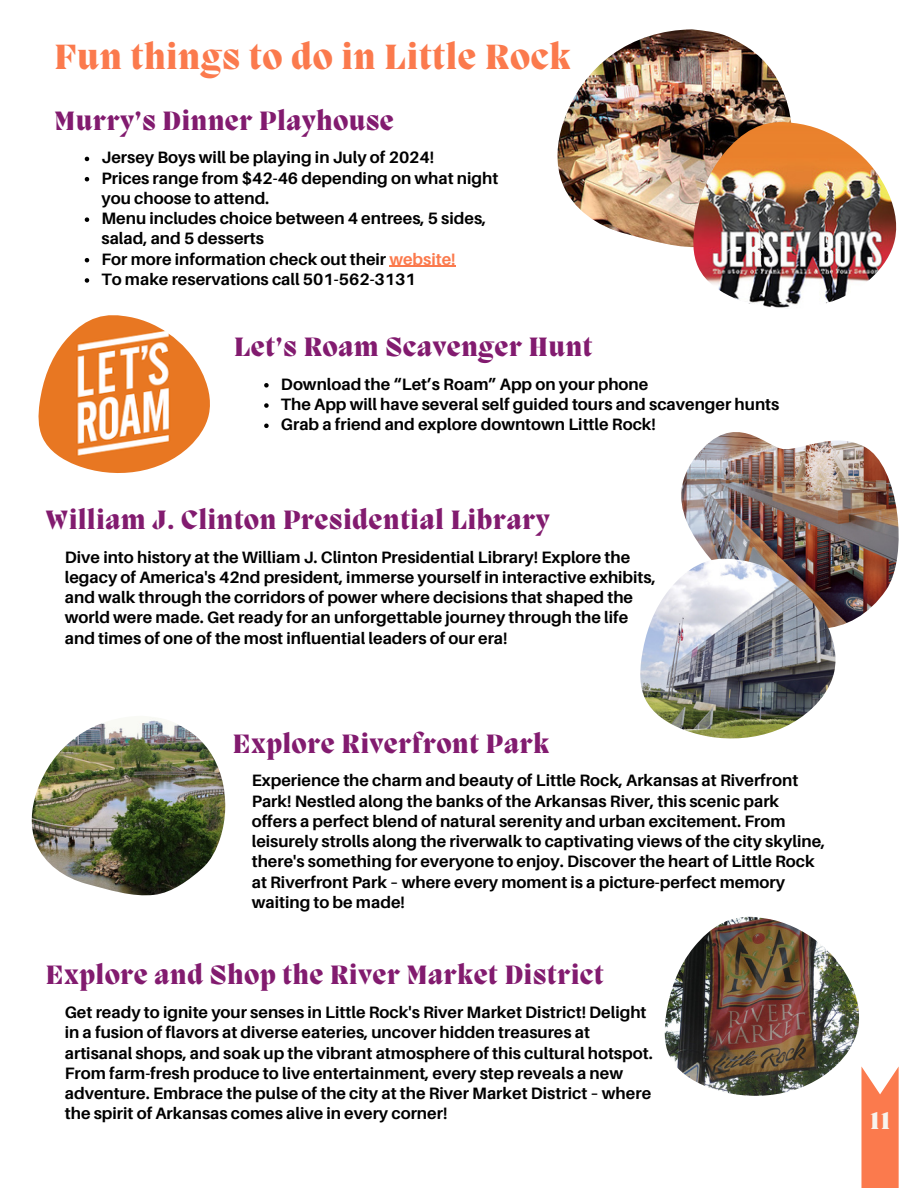
<style>
.page{position:relative;width:918px;height:1188px;background:#fff}
.page>*{position:absolute;margin:0;border:0;box-sizing:border-box;transform-origin:0 0}
.t1{font:800 36px "Migra";letter-spacing:.03em;color:#fb7a4d}
.t2{font:800 27.3px "Migra";letter-spacing:.03em;color:#821b6f}
.t3{font:800 24.75px "Migra";color:#f7f4ee}
.t4{font:700 16.5px/20.2px "Aileron";color:#000}
.s1{color:#fb7a4d}
</style>
<div class="page">
<img style="left:557px;top:29px;width:234px;height:218px">
<img style="left:693px;top:118px;width:203px;height:190px">
<img style="left:681px;top:432px;width:218px;height:194px">
<svg style="left:861px;top:1067px;width:38px;height:121px;background:#fb8b64"></svg>
<img style="left:39px;top:315px;width:171px;height:158px">
<img style="left:640px;top:559px;width:198px;height:180px">
<img style="left:31px;top:717px;width:195px;height:178px">
<svg style="left:85px;top:157px;width:4px;height:4px"></svg>
<svg style="left:85px;top:177px;width:4px;height:4px"></svg>
<svg style="left:85px;top:217px;width:4px;height:5px"></svg>
<svg style="left:85px;top:258px;width:4px;height:4px"></svg>
<hr style="left:389px;top:266px;width:67px;height:1px;background:#fb7a4d">
<svg style="left:85px;top:278px;width:4px;height:5px"></svg>
<svg style="left:264px;top:383px;width:5px;height:5px"></svg>
<svg style="left:264px;top:403px;width:5px;height:5px"></svg>
<svg style="left:264px;top:424px;width:5px;height:4px"></svg>
<img style="left:664px;top:917px;width:196px;height:179px">
<h1 class="t1" style="left:55px;top:40px;width:517px">Fun things to do in Little Rock</h1>
<h2 class="t2" style="left:55px;top:107px;width:340px">Murry’s Dinner Playhouse</h2>
<p class="t4" style="left:102px;top:147px;width:398px">Jersey Boys will be playing in July of 2024!<br>Prices range from $42-46 depending on what night you choose to attend.<br>Menu includes choice between 4 entrees, 5 sides, salad, and 5 desserts<br>For more information check out their <span class="s1">website!<br></span>To make reservations call 501-562-3131</p>
<h2 class="t2" style="left:234px;top:334px;width:360px">Let’s Roam Scavenger Hunt</h2>
<p class="t4" style="left:281px;top:374px;width:500px">Download the “Let’s Roam” App on your phone<br>The App will have several self guided tours and scavenger hunts<br>Grab a friend and explore downtown Little Rock!</p>
<h2 class="t2" style="left:46px;top:507px;width:505px">William J. Clinton Presidential Library</h2>
<p class="t4" style="left:65px;top:546px;width:592px">Dive into history at the William J. Clinton Presidential Library! Explore the legacy of America's 42nd president, immerse yourself in interactive exhibits, and walk through the corridors of power where decisions that shaped the world were made. Get ready for an unforgettable journey through the life and times of one of the most influential leaders of our era!</p>
<h2 class="t2" style="left:233px;top:730px;width:318px">Explore Riverfront Park</h2>
<p class="t4" style="left:252px;top:770px;width:575px">Experience the charm and beauty of Little Rock, Arkansas at Riverfront Park! Nestled along the banks of the Arkansas River, this scenic park offers a perfect blend of natural serenity and urban excitement. From leisurely strolls along the riverwalk to captivating views of the city skyline, there's something for everyone to enjoy. Discover the heart of Little Rock at Riverfront Park – where every moment is a picture-perfect memory waiting to be made!</p>
<h2 class="t2" style="left:46px;top:962px;width:559px">Explore and Shop the River Market District</h2>
<p class="t4" style="left:65px;top:1002px;width:589px">Get ready to ignite your senses in Little Rock's River Market District! Delight in a fusion of flavors at diverse eateries, uncover hidden treasures at artisanal shops, and soak up the vibrant atmosphere of this cultural hotspot.<br>From farm-fresh produce to live entertainment, every step reveals a new adventure. Embrace the pulse of the city at the River Market District – where the spirit of Arkansas comes alive in every corner!</p>
<h3 class="t3" style="left:871px;top:1109px;width:21px">11</h3>
</div>
